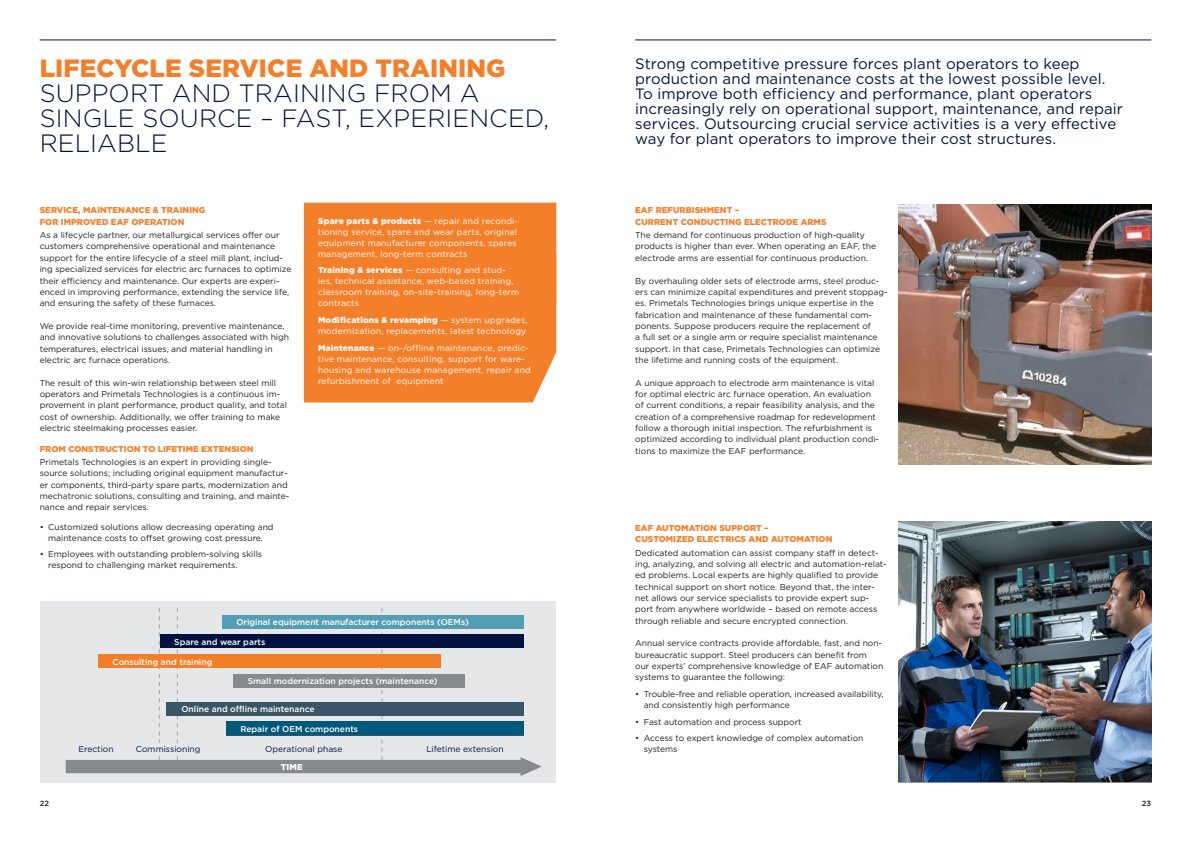
<style>
.page{position:relative;width:1191px;height:842px;background:#fff}
.page>*{position:absolute;margin:0;border:0;box-sizing:border-box;transform-origin:0 0}
._01__Headline_-_Light_-_25pt_-_orange{font:300 25px/25px "Gotham";letter-spacing:.005em;color:#001340}
._04__subhead_-_Book_-_15pt_-_dark_Blue{font:15px/15px "Gotham";letter-spacing:.005em;color:#001340}
._01__Copy_-_Book_-_8_5_pt_-_black{font:8.5px/11.3px "Gotham";color:#231f20}
._05__Bullet_-_Book_-_8_5pt_-_white{font:8.5px/11px "Gotham";letter-spacing:.02em;color:#fff}
._02__Subhead_-_Black_-_8_5pt_-_orange{font:900 8.5px/11.3px "Gotham";letter-spacing:.005em;color:#f47f2a}
._01__Copy_-_Book_-_8_5_pt_-_black-2{font:500 8.5px "Gotham";color:#fff}
._01__Copy_-_Book_-_8_5_pt_-_black-3{font:8.5px "Gotham";color:#001340}
._01__Copy_-_Book_-_8_5_pt_-_black-4{font:900 8.5px "Gotham";color:#fff}
.Page_left_black{font:500 7.5px "Gotham";color:#231f20}
.s1{font-weight:900;color:#f47f2a}
.s2{font-weight:900}
</style>
<div class="page">
<hr style="left:40px;top:40px;width:516px;height:1px;background:#001340">
<hr style="left:635px;top:40px;width:516px;height:1px;background:#001340">
<div style="left:40px;top:601px;width:516px;height:181px;background:#e6e7e9"></div>
<img style="left:899px;top:522px;width:252px;height:260px">
<img style="left:899px;top:204px;width:252px;height:261px">
<svg style="left:66px;top:608px;width:476px;height:168px"></svg>
<div style="left:222px;top:615px;width:301px;height:13px;background:#539db5"></div>
<div style="left:160px;top:635px;width:363px;height:13px;background:#001340"></div>
<div style="left:98px;top:654px;width:343px;height:14px;background:#f47f2a"></div>
<div style="left:234px;top:674px;width:231px;height:13px;background:#868a8e"></div>
<div style="left:166px;top:702px;width:357px;height:13px;background:#3b5566"></div>
<div style="left:226px;top:722px;width:297px;height:13px;background:#00597d"></div>
<div style="left:133px;top:743px;width:71px;height:11px;background:#e6e7e9"></div>
<div style="left:258px;top:743px;width:92px;height:11px;background:#e6e7e9"></div>
<div style="left:419px;top:743px;width:92px;height:11px;background:#e6e7e9"></div>
<div style="left:304px;top:203px;width:252px;height:199px;background:#f47f2a"></div>
<p class="_01__Headline_-_Light_-_25pt_-_orange" style="left:40px;top:55px;width:511px"><span class="s1">LIFECYCLE SERVICE AND TRAINING<br></span>SUPPORT AND TRAINING FROM A<br>SINGLE SOURCE – FAST, EXPERIENCED,<br>RELIABLE</p>
<p class="_02__Subhead_-_Black_-_8_5pt_-_orange" style="left:40px;top:205px;width:167px">SERVICE, MAINTENANCE &amp; TRAINING<br>FOR IMPROVED EAF OPERATION</p>
<p class="_01__Copy_-_Book_-_8_5_pt_-_black" style="left:40px;top:229px;width:253px">As a lifecycle partner, our metallurgical services offer our customers comprehensive operational and maintenance support for the entire lifecycle of a steel mill plant, includ&shy;ing specialized services for electric arc furnaces to optimize their efficiency and maintenance. Our experts are experi&shy;enced in improving performance, extending the service life, and ensuring the safety of these furnaces.</p>
<p class="_01__Copy_-_Book_-_8_5_pt_-_black" style="left:40px;top:320px;width:251px">We provide real-time monitoring, preventive maintenance, and innovative solutions to challenges associated with high temperatures, electrical issues, and material handling in electric arc furnace operations.</p>
<p class="_01__Copy_-_Book_-_8_5_pt_-_black" style="left:40px;top:377px;width:249px">The result of this win-win relationship between steel mill operators and Primetals Technologies is a continuous im&shy;provement in plant performance, product quality, and total cost of ownership. Additionally, we offer training to make electric steelmaking processes easier.</p>
<p class="_02__Subhead_-_Black_-_8_5pt_-_orange" style="left:40px;top:443px;width:215px">FROM CONSTRUCTION TO LIFETIME EXTENSION</p>
<p class="_01__Copy_-_Book_-_8_5_pt_-_black" style="left:40px;top:456px;width:251px">Primetals Technologies is an expert in providing single&shy;source solutions; including original equipment manufactur&shy;er components, third-party spare parts, modernization and mechatronic solutions, consulting and training, and mainte&shy;nance and repair services.</p>
<p class="_01__Copy_-_Book_-_8_5_pt_-_black" style="left:40px;top:521px;width:235px;line-height:11px;text-align:center">• Customized solutions allow decreasing operating and maintenance costs to offset growing cost pressure.</p>
<p class="_01__Copy_-_Book_-_8_5_pt_-_black" style="left:48px;top:549px;width:215px;line-height:11px;text-indent:-9px">• Employees with outstanding problem-solving skills respond to challenging market requirements.</p>
<p class="_05__Bullet_-_Book_-_8_5pt_-_white" style="left:318px;top:215px;width:202px"><span class="s2">Spare parts &amp; products</span> — repair and recondi&shy;tioning service, spare and wear parts, original equipment manufacturer components, spares management, long-term contracts</p>
<p class="_05__Bullet_-_Book_-_8_5pt_-_white" style="left:318px;top:265px;width:203px"><span class="s2">Training &amp; services</span> — consulting and stud&shy;ies, technical assistance, web-based training, classroom training, on-site-training, long-term contracts</p>
<p class="_05__Bullet_-_Book_-_8_5pt_-_white" style="left:318px;top:314px;width:211px"><span class="s2">Modifications &amp; revamping</span> — system upgrades, modernization, replacements, latest technology</p>
<p class="_05__Bullet_-_Book_-_8_5pt_-_white" style="left:318px;top:342px;width:214px"><span class="s2">Maintenance</span> — on-/offline maintenance, predic&shy;tive maintenance, consulting, support for ware&shy;housing and warehouse management, repair and refurbishment of equipment</p>
<p class="_01__Copy_-_Book_-_8_5_pt_-_black-2" style="left:236px;top:617px;width:234px">Original equipment manufacturer components (OEMs)</p>
<p class="_01__Copy_-_Book_-_8_5_pt_-_black-2" style="left:174px;top:636px;width:92px">Spare and wear parts</p>
<p class="_01__Copy_-_Book_-_8_5_pt_-_black-2" style="left:112px;top:656px;width:101px">Consulting and training</p>
<p class="_01__Copy_-_Book_-_8_5_pt_-_black-2" style="left:248px;top:676px;width:191px">Small modernization projects (maintenance)</p>
<p class="_01__Copy_-_Book_-_8_5_pt_-_black-2" style="left:181px;top:704px;width:135px">Online and offline maintenance</p>
<p class="_01__Copy_-_Book_-_8_5_pt_-_black-2" style="left:240px;top:723px;width:119px">Repair of OEM components</p>
<p class="_01__Copy_-_Book_-_8_5_pt_-_black-3" style="left:78px;top:744px;width:37px">Erection</p>
<p class="_01__Copy_-_Book_-_8_5_pt_-_black-3" style="left:136px;top:744px;width:66px">Commissioning</p>
<p class="_01__Copy_-_Book_-_8_5_pt_-_black-3" style="left:265px;top:744px;width:79px">Operational phase</p>
<p class="_01__Copy_-_Book_-_8_5_pt_-_black-3" style="left:426px;top:744px;width:79px">Lifetime extension</p>
<p class="_01__Copy_-_Book_-_8_5_pt_-_black-4" style="left:281px;top:761px;width:24px">TIME</p>
<p class="_04__subhead_-_Book_-_15pt_-_dark_Blue" style="left:635px;top:56px;width:489px">Strong competitive pressure forces plant operators to keep production and maintenance costs at the lowest possible level.<br>To improve both efficiency and performance, plant operators increasingly rely on operational support, maintenance, and repair services. Outsourcing crucial service activities is a very effective way for plant operators to improve their cost structures.</p>
<p class="_02__Subhead_-_Black_-_8_5pt_-_orange" style="left:635px;top:205px;width:193px">EAF REFURBISHMENT –<br>CURRENT CONDUCTING ELECTRODE ARMS</p>
<p class="_01__Copy_-_Book_-_8_5_pt_-_black" style="left:635px;top:229px;width:242px">The demand for continuous production of high-quality products is higher than ever. When operating an EAF, the electrode arms are essential for continuous production.</p>
<p class="_01__Copy_-_Book_-_8_5_pt_-_black" style="left:635px;top:275px;width:254px">By overhauling older sets of electrode arms, steel produc&shy;ers can minimize capital expenditures and prevent stoppag&shy;es. Primetals Technologies brings unique expertise in the fabrication and maintenance of these fundamental com&shy;ponents. Suppose producers require the replacement of<br>a full set or a single arm or require specialist maintenance support. In that case, Primetals Technologies can optimize the lifetime and running costs of the equipment.</p>
<p class="_01__Copy_-_Book_-_8_5_pt_-_black" style="left:635px;top:377px;width:245px">A unique approach to electrode arm maintenance is vital for optimal electric arc furnace operation. An evaluation of current conditions, a repair feasibility analysis, and the creation of a comprehensive roadmap for redevelopment follow a thorough initial inspection. The refurbishment is optimized according to individual plant production condi&shy;tions to maximize the EAF performance.</p>
<p class="_02__Subhead_-_Black_-_8_5pt_-_orange" style="left:635px;top:522px;width:199px">EAF AUTOMATION SUPPORT –<br>CUSTOMIZED ELECTRICS AND AUTOMATION</p>
<p class="_01__Copy_-_Book_-_8_5_pt_-_black" style="left:635px;top:547px;width:253px">Dedicated automation can assist company staff in detect&shy;ing, analyzing, and solving all electric and automation-relat&shy;ed problems. Local experts are highly qualified to provide technical support on short notice. Beyond that, the inter&shy;net allows our service specialists to provide expert sup&shy;port from anywhere worldwide – based on remote access through reliable and secure encrypted connection.</p>
<p class="_01__Copy_-_Book_-_8_5_pt_-_black" style="left:635px;top:637px;width:250px">Annual service contracts provide affordable, fast, and non&shy;bureaucratic support. Steel producers can benefit from<br>our experts’ comprehensive knowledge of EAF automation systems to guarantee the following:</p>
<p class="_01__Copy_-_Book_-_8_5_pt_-_black" style="left:643px;top:688px;width:241px;line-height:11px;text-indent:-9px">• Trouble-free and reliable operation, increased availability, and consistently high performance</p>
<p class="_01__Copy_-_Book_-_8_5_pt_-_black" style="left:635px;top:716px;width:168px">• Fast automation and process support</p>
<p class="_01__Copy_-_Book_-_8_5_pt_-_black" style="left:643px;top:733px;width:221px;line-height:11px;text-indent:-9px">• Access to expert knowledge of complex automation systems</p>
<p class="Page_left_black" style="left:40px;top:798px;width:11px">22</p>
<p class="Page_left_black" style="left:1141px;top:798px;width:11px">23</p>
</div>
